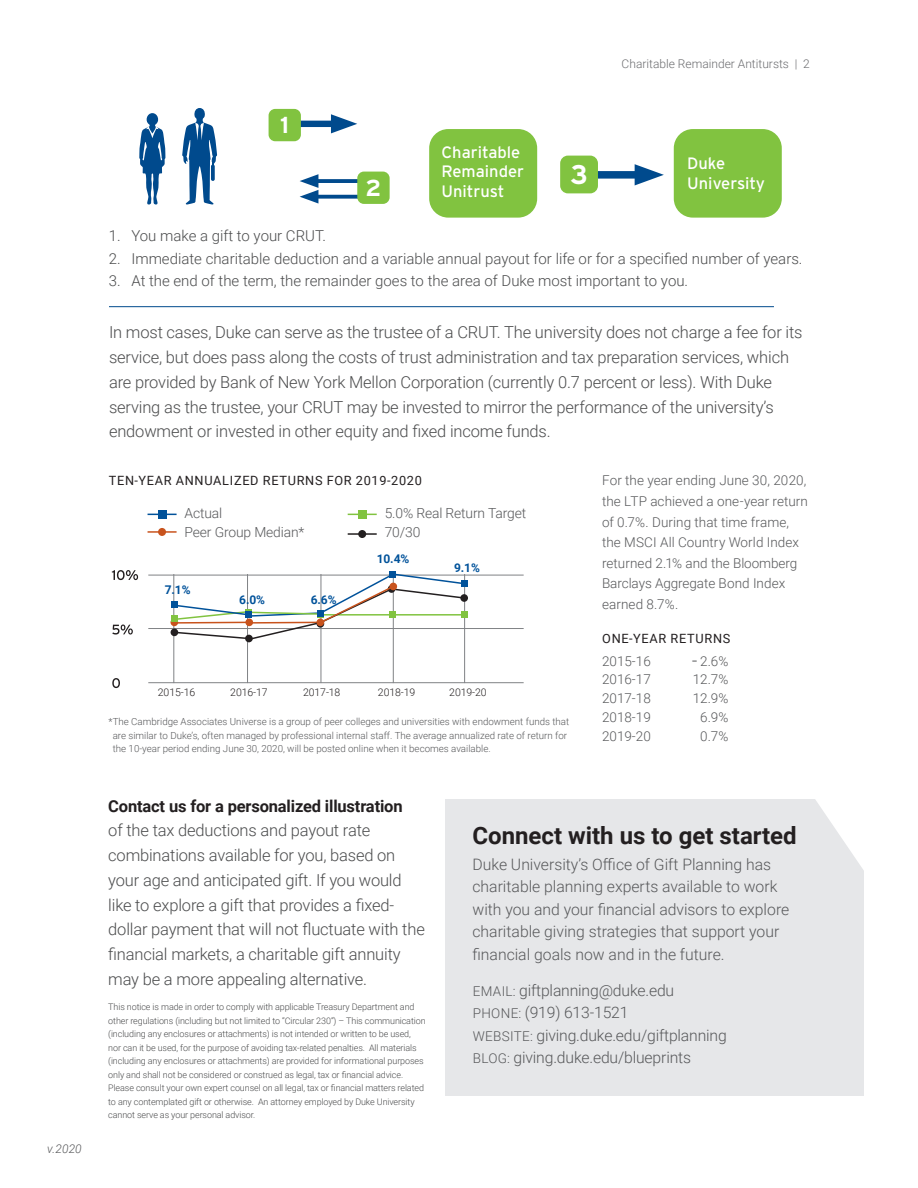
<style>
.page{position:relative;width:918px;height:1188px;background:#fff}
.page>*{position:absolute;margin:0;border:0;box-sizing:border-box;transform-origin:0 0}
.t1{font:700 27px "Interstate";color:#fff}
.t2{font:700 24px "Roboto";color:#231f20}
.t3{font:700 23.1px "Interstate";color:#fff}
.t4{font:300 16.5px/24.8px "Roboto";letter-spacing:-.01em;color:#4b4c4d}
.t5{font:16.5px/19.5px "Interstate";color:#fff}
.t6{font:700 16.5px "Roboto";letter-spacing:-.01em;color:#231f20}
.t7{font:300 15.75px/22.5px "Roboto";color:#57585a}
.t8{font:300 15px "Roboto";color:#4b4c4d}
.t9{font:300 13.8px/19px "Roboto";letter-spacing:-.01em;color:#57585a}
.t10{font:300 13.5px/20.7px "Roboto";letter-spacing:.005em;color:#57585a}
.t11{font:12.75px "Roboto";letter-spacing:.055em;color:#231f20}
.t12{font:300 12px "Roboto";color:#6c6d70}
.t13{font:700 12px "Roboto";color:#01529a}
.t14{font:italic 300 12px "Roboto";color:#57585a}
.t15{font:300 10.5px "Roboto";letter-spacing:-.01em;color:#231f20}
.t16{font:300 9.75px/13.5px "Roboto";color:#57585a}
.t17{font:300 9px/13.5px "Roboto";letter-spacing:-.01em;color:#4b4c4d}
.s1{font-family:"Interstate"}
.s2{font-size:13.5px}
</style>
<div class="page">
<div style="left:564px;top:171px;width:83px;height:8px;background:#004a8d"></div>
<svg style="left:635px;top:164px;width:29px;height:21px"></svg>
<div style="left:429px;top:129px;width:108px;height:89px;background:#81c340;border-radius:19px"></div>
<div style="left:674px;top:129px;width:108px;height:89px;background:#81c340;border-radius:19px"></div>
<div style="left:560px;top:156px;width:38px;height:37px;background:#81c340;border-radius:8px"></div>
<div style="left:271px;top:121px;width:71px;height:6px;background:#004a8d"></div>
<svg style="left:331px;top:114px;width:26px;height:19px"></svg>
<div style="left:269px;top:109px;width:32px;height:32px;background:#81c340;border-radius:7px"></div>
<svg style="left:318px;top:179px;width:39px;height:4px"></svg>
<svg style="left:318px;top:195px;width:39px;height:4px"></svg>
<svg style="left:300px;top:174px;width:18px;height:30px"></svg>
<div style="left:357px;top:172px;width:33px;height:32px;background:#81c340;border-radius:7px"></div>
<svg style="left:182px;top:108px;width:35px;height:97px"></svg>
<svg style="left:139px;top:113px;width:26px;height:92px"></svg>
<hr style="left:109px;top:306px;width:665px;height:1px;background:#004a8d">
<hr style="left:464px;top:574px;width:1px;height:109px;background:#808285">
<hr style="left:393px;top:574px;width:1px;height:109px;background:#808285">
<hr style="left:321px;top:574px;width:1px;height:109px;background:#808285">
<hr style="left:247px;top:574px;width:1px;height:109px;background:#808285">
<hr style="left:174px;top:574px;width:1px;height:109px;background:#808285">
<svg style="left:148px;top:514px;width:29px;height:1px"></svg>
<hr style="left:148px;top:531px;width:29px;height:2px;background:#c8531d">
<div style="left:158px;top:528px;width:8px;height:8px;background:#c8531d;border-radius:50%"></div>
<div style="left:158px;top:510px;width:8px;height:8px;background:#01529a"></div>
<svg style="left:348px;top:514px;width:29px;height:1px"></svg>
<hr style="left:348px;top:533px;width:29px;height:2px;background:#231f20">
<div style="left:358px;top:530px;width:8px;height:8px;background:#231f20;border-radius:50%"></div>
<div style="left:358px;top:510px;width:8px;height:8px;background:#81c340"></div>
<hr style="left:148px;top:628px;width:376px;height:1px;background:#808285">
<svg style="left:112px;top:570px;width:26px;height:10px"></svg>
<svg style="left:112px;top:625px;width:21px;height:10px"></svg>
<svg style="left:112px;top:678px;width:8px;height:10px"></svg>
<hr style="left:148px;top:575px;width:376px;height:1px;background:#808285">
<hr style="left:148px;top:682px;width:376px;height:1px;background:#808285">
<div style="left:171px;top:629px;width:7px;height:7px;background:#231f20;border-radius:50%"></div>
<div style="left:171px;top:619px;width:7px;height:7px;background:#c8531d;border-radius:50%"></div>
<div style="left:171px;top:601px;width:7px;height:7px;background:#01529a"></div>
<div style="left:171px;top:615px;width:7px;height:7px;background:#81c340"></div>
<svg style="left:173px;top:571px;width:294px;height:70px"></svg>
<div style="left:446px;top:799px;width:418px;height:297px;background:#e6e7e9"></div>
<svg style="left:815px;top:799px;width:49px;height:71px"></svg>
<p class="t14" style="left:47px;top:1141px;width:36px">v.2020</p>
<h3 class="t3" style="left:280px;top:112px;width:10px">1</h3>
<h3 class="t3" style="left:366px;top:175px;width:17px">2</h3>
<p class="t12" style="left:622px;top:56px;width:190px">Charitable Remainder Antitursts | 2</p>
<p class="t5" style="left:441px;top:142px;width:84px">Charitable<br>Remainder<br>Unitrust</p>
<p class="t5" style="left:687px;top:154px;width:79px">Duke<br>University</p>
<h1 class="t1" style="left:570px;top:159px;width:19px">3</h1>
<p class="t8" style="left:109px;top:225px;width:219px">1. You make a gift to your CRUT.</p>
<p class="t8" style="left:109px;top:248px;width:695px">2. Immediate charitable deduction and a variable annual payout for life or for a specified number of years.</p>
<p class="t8" style="left:109px;top:270px;width:581px">3. At the end of the term, the remainder goes to the area of Duke most important to you.</p>
<p class="t4" style="left:109px;top:319px;width:695px">In most cases, Duke can serve as the trustee of a CRUT. The university does not charge a fee for its service, but does pass along the costs of trust administration and tax preparation services, which are provided by Bank of New York Mellon Corporation (currently 0.7 percent or less). With Duke serving as the trustee, your CRUT may be invested to mirror the performance of the university’s endowment or invested in other equity and fixed income funds.</p>
<p class="t11" style="left:109px;top:471px;width:315px">TEN-YEAR ANNUALIZED RETURNS FOR 2019-2020</p>
<p class="t10" style="left:602px;top:470px;width:207px">For the year ending June 30, 2020, the LTP achieved a one-year return of 0.7%. During that time frame, the MSCI All Country World Index returned 2.1% and the Bloomberg<br>Barclays Aggregate Bond Index earned 8.7%.</p>
<p class="t11" style="left:602px;top:630px;width:130px">ONE-YEAR RETURNS</p>
<p class="t10" style="left:692px;top:650px;width:38px"><span class="s1">–</span> 2.6%</p>
<p class="t9" style="left:185px;top:503px;width:121px">Actual<br>Peer Group Median*</p>
<p class="t9" style="left:385px;top:503px;width:143px">5.0% Real Return Target<br>70/30</p>
<p class="t13" style="left:377px;top:550px;width:34px">10.4%</p>
<p class="t13" style="left:454px;top:560px;width:27px">9.1%</p>
<p class="t13" style="left:165px;top:581px;width:27px">7.1%</p>
<p class="t13" style="left:239px;top:591px;width:27px">6.0%</p>
<p class="t13" style="left:311px;top:591px;width:27px">6.6%</p>
<p class="t10" style="left:602px;top:651px;width:50px;line-height:18.8px">2015-16<br>2016-17</p>
<p class="t10" style="left:693px;top:669px;width:37px">12.7%</p>
<p class="t15" style="left:158px;top:685px;width:39px">2015-16</p>
<p class="t15" style="left:230px;top:685px;width:39px">2016-17</p>
<p class="t15" style="left:303px;top:685px;width:39px">2017-18</p>
<p class="t15" style="left:378px;top:685px;width:39px">2018-19</p>
<p class="t15" style="left:449px;top:685px;width:39px">2019-20</p>
<p class="t16" style="left:113px;top:715px;width:458px;text-indent:-4px">*The Cambridge Associates Universe is a group of peer colleges and universities with endowment funds that are similar to Duke’s, often managed by professional internal staff. The average annualized rate of return for the 10-year period ending June 30, 2020, will be posted online when it becomes available.</p>
<p class="t10" style="left:602px;top:687px;width:50px">2017-18</p>
<p class="t10" style="left:693px;top:687px;width:37px">12.9%</p>
<p class="t10" style="left:602px;top:706px;width:50px">2018-19</p>
<p class="t10" style="left:700px;top:706px;width:30px">6.9%</p>
<p class="t10" style="left:602px;top:725px;width:50px">2019-20</p>
<p class="t10" style="left:700px;top:725px;width:30px">0.7%</p>
<p class="t6" style="left:108px;top:794px;width:296px">Contact us for a personalized illustration</p>
<p class="t4" style="left:108px;top:818px;width:318px">of the tax deductions and payout rate combinations available for you, based on your age and anticipated gift. If you would like to explore a gift that provides a fixed&shy;dollar payment that will not fluctuate with the financial markets, a charitable gift annuity may be a more appealing alternative.</p>
<p class="t17" style="left:108px;top:1000px;width:319px">This notice is made in order to comply with applicable Treasury Department and other regulations (including but not limited to “Circular 230”) – This communication (including any enclosures or attachments) is not intended or written to be used, nor can it be used, for the purpose of avoiding tax-related penalties. All materials (including any enclosures or attachments) are provided for informational purposes only and shall not be considered or construed as legal, tax or financial advice.<br>Please consult your own expert counsel on all legal, tax or financial matters related to any contemplated gift or otherwise. An attorney employed by Duke University cannot serve as your personal advisor.</p>
<h2 class="t2" style="left:472px;top:818px;width:326px">Connect with us to get started</h2>
<p class="t7" style="left:472px;top:852px;width:318px">Duke University’s Office of Gift Planning has charitable planning experts available to work with you and your financial advisors to explore charitable giving strategies that support your financial goals now and in the future.</p>
<p class="t7" style="left:473px;top:978px;width:256px"><span class="s2">EMAIL:</span> giftplanning@duke.edu<br><span class="s2">PHONE:</span> (919) 613-1521<br><span class="s2">WEBSITE:</span> giving.duke.edu/giftplanning <span class="s2">BLOG:</span> giving.duke.edu/blueprints</p>
</div>
